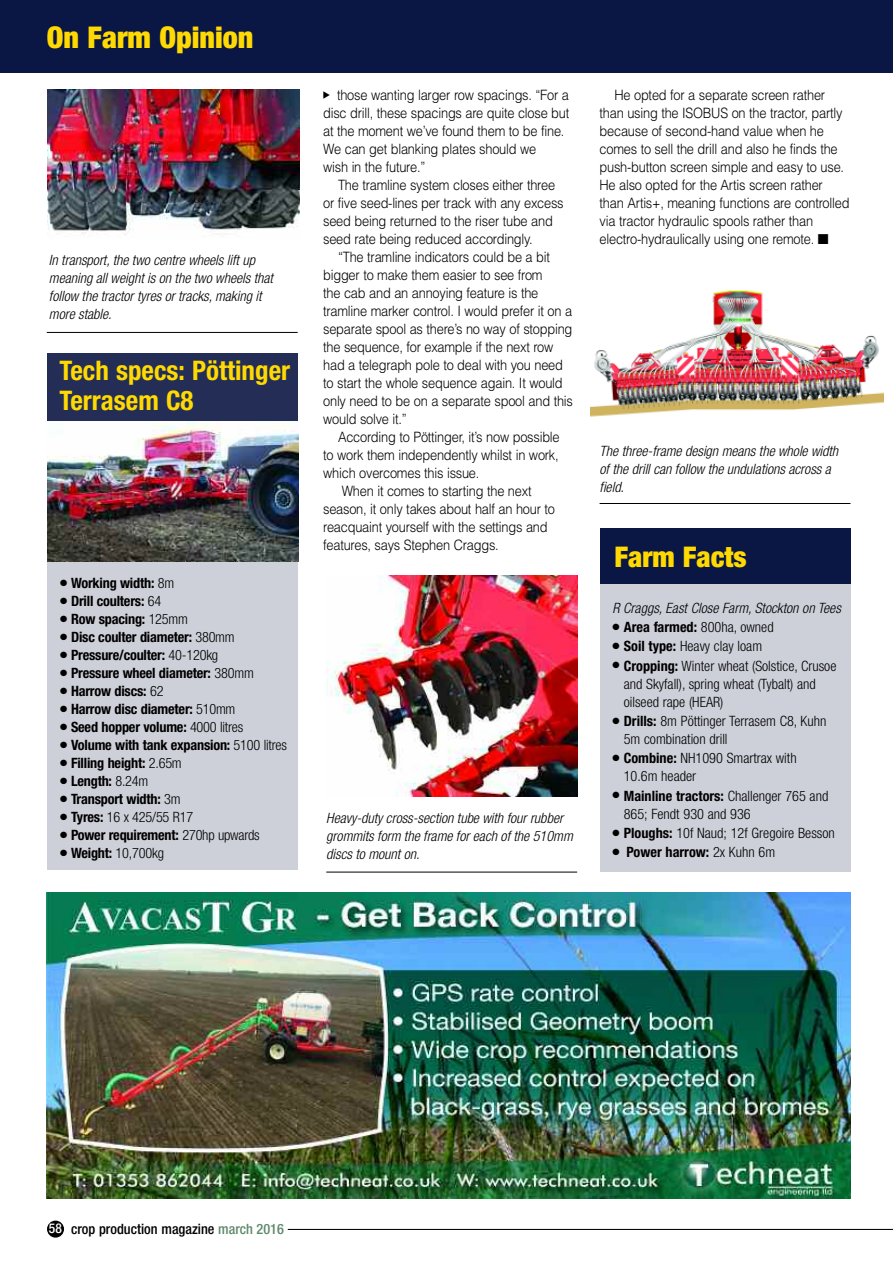
<style>
.page{position:relative;width:893px;height:1263px;background:#fff}
.page>*{position:absolute;margin:0;border:0;box-sizing:border-box;transform-origin:0 0}
.t1{font:900 condensed 30px "Helvetica Neue";color:#ffd902}
.t2{font:900 condensed 28.5px "Helvetica Neue";color:#ffd902}
.t3{font:700 condensed 27px/30px "Helvetica Neue";color:#ffd902}
.t4{font:300 14.25px/18px "Helvetica";letter-spacing:-.015em;color:#000;scale:.9 1}
.t5{font:700 condensed 14.25px "Helvetica Neue";letter-spacing:-.015em;color:#000}
.t6{font:italic 300 condensed 14.25px/18px "Helvetica Neue";color:#000}
.t7{font:300 condensed 14.25px/18px "Helvetica Neue";color:#000}
.t8{font:500 condensed 14.25px "Helvetica Neue";color:#000}
.s1{font-weight:300}
.s2{font-weight:700}
.s3{font-size:13.5px;color:#fff}
.s4{color:#60896c}
</style>
<div class="page">
<div style="left:600px;top:582px;width:250px;height:289px;background:#ced0d9"></div>
<div style="left:600px;top:528px;width:250px;height:56px;background:#0a1643"></div>
<img style="left:48px;top:90px;width:252px;height:147px">
<img style="left:326px;top:576px;width:251px;height:220px">
<img style="left:591px;top:290px;width:292px;height:127px">
<div style="left:0;top:0;width:893px;height:72px;background:#0a1643"></div>
<img style="left:47px;top:892px;width:803px;height:307px">
<div style="left:47px;top:1220px;width:17px;height:17px;background:#000;border-radius:50%"></div>
<hr style="left:288px;top:1229px;width:605px;height:1px;background:#000">
<hr style="left:47px;top:332px;width:251px;height:1px;background:#000">
<hr style="left:326px;top:872px;width:251px;height:1px;background:#000">
<hr style="left:600px;top:503px;width:250px;height:1px;background:#000">
<div style="left:47px;top:419px;width:251px;height:451px;background:#ced0d9"></div>
<div style="left:47px;top:353px;width:251px;height:69px;background:#232d55"></div>
<img style="left:47px;top:422px;width:252px;height:139px">
<h1 class="t1" style="left:47px;top:27px;width:208px">On Farm Opinion</h1>
<p class="t6" style="left:49px;top:252px;width:226px">In transport, the two centre wheels lift up meaning all weight is on the two wheels that follow the tractor tyres or tracks, making it more stable.</p>
<h3 class="t3" style="left:60px;top:357px;width:232px">Tech specs: Pöttinger<br>Terrasem C8</h3>
<p class="t5" style="left:60px;top:578px;width:115px">● Working width: <span class="s1">8m</span></p>
<p class="t5" style="left:60px;top:596px;width:103px">● Drill coulters: <span class="s1">64</span></p>
<p class="t5" style="left:60px;top:614px;width:129px">● Row spacing: <span class="s1">125mm</span></p>
<p class="t5" style="left:60px;top:632px;width:176px">● Disc coulter diameter: <span class="s1">380mm</span></p>
<p class="t5" style="left:60px;top:650px;width:160px">● Pressure/coulter: <span class="s1">40-120kg</span></p>
<p class="t5" style="left:60px;top:668px;width:195px">● Pressure wheel diameter: <span class="s1">380mm</span></p>
<p class="t5" style="left:60px;top:686px;width:105px">● Harrow discs: <span class="s1">62</span></p>
<p class="t5" style="left:60px;top:704px;width:177px">● Harrow disc diameter: <span class="s1">510mm</span></p>
<p class="t5" style="left:60px;top:722px;width:185px">● Seed hopper volume: <span class="s1">4000 litres</span></p>
<p class="t5" style="left:60px;top:740px;width:228px">● Volume with tank expansion: <span class="s1">5100 litres</span></p>
<p class="t5" style="left:60px;top:758px;width:123px">● Filling height: <span class="s1">2.65m</span></p>
<p class="t5" style="left:60px;top:776px;width:90px">● Length: <span class="s1">8.24m</span></p>
<p class="t5" style="left:60px;top:794px;width:122px">● Transport width: <span class="s1">3m</span></p>
<p class="t7" style="left:60px;top:809px;width:135px">● <span class="s2">Tyres:</span> 16 x 425/55 R17</p>
<p class="t5" style="left:60px;top:830px;width:201px">● Power requirement: <span class="s1">270hp upwards</span></p>
<p class="t7" style="left:60px;top:845px;width:105px">● <span class="s2">Weight:</span> 10,700kg</p>
<p class="t4" style="left:323px;top:86px;width:275px;text-indent:14px">those wanting larger row spacings. “For a disc drill, these spacings are quite close but at the moment we’ve found them to be fine.<br>We can get blanking plates should we<br>wish in the future.”</p>
<p class="t4" style="left:323px;top:176px;width:269px;text-indent:15px">The tramline system closes either three or five seed-lines per track with any excess seed being returned to the riser tube and seed rate being reduced accordingly.</p>
<p class="t4" style="left:323px;top:248px;width:279px;text-indent:15px">“The tramline indicators could be a bit bigger to make them easier to see from<br>the cab and an annoying feature is the tramline marker control. I would prefer it on a separate spool as there’s no way of stopping the sequence, for example if the next row had a telegraph pole to deal with you need to start the whole sequence again. It would only need to be on a separate spool and this would solve it.”</p>
<p class="t4" style="left:338px;top:428px;width:248px">According to Pöttinger, it’s now possible</p>
<p class="t4" style="left:323px;top:446px;width:263px">to work them independently whilst in work,</p>
<p class="t4" style="left:323px;top:464px;width:175px">which overcomes this issue.</p>
<p class="t4" style="left:342px;top:482px;width:212px">When it comes to starting the next</p>
<p class="t4" style="left:323px;top:500px;width:259px">season, it only takes about half an hour to</p>
<p class="t4" style="left:323px;top:518px;width:251px">reacquaint yourself with the settings and</p>
<p class="t4" style="left:323px;top:536px;width:197px">features, says Stephen Craggs.</p>
<p class="t6" style="left:326px;top:810px;width:248px">Heavy-duty cross-section tube with four rubber grommits form the frame for each of the 510mm discs to mount on.</p>
<p class="t4" style="left:600px;top:86px;width:279px;text-indent:15px">He opted for a separate screen rather than using the ISOBUS on the tractor, partly because of second-hand value when he comes to sell the drill and also he finds the push-button screen simple and easy to use.<br>He also opted for the Artis screen rather than Artis+, meaning functions are controlled via tractor hydraulic spools rather than electro-hydraulically using one remote. ■</p>
<p class="t6" style="left:600px;top:443px;width:240px">The three-frame design means the whole width of the drill can follow the undulations across a field.</p>
<h2 class="t2" style="left:614px;top:546px;width:134px">Farm Facts</h2>
<p class="t6" style="left:612px;top:600px;width:230px">R Craggs, East Close Farm, Stockton on Tees</p>
<p class="t5" style="left:612px;top:622px;width:163px">● Area farmed: <span class="s1">800ha, owned</span></p>
<p class="t7" style="left:612px;top:639px;width:151px">● <span class="s2">Soil type:</span> Heavy clay loam</p>
<p class="t7" style="left:624px;top:658px;width:214px;text-indent:-11px">● <span class="s2">Cropping:</span> Winter wheat (Solstice, Crusoe and Skyfall), spring wheat (Tybalt) and oilseed rape (HEAR)</p>
<p class="t7" style="left:624px;top:713px;width:204px;text-indent:-11px">● <span class="s2">Drills:</span> 8m Pöttinger Terrasem C8, Kuhn<br>5m combination drill</p>
<p class="t7" style="left:624px;top:750px;width:174px;text-indent:-11px">● <span class="s2">Combine:</span> NH1090 Smartrax with<br>10.6m header</p>
<p class="t7" style="left:624px;top:788px;width:206px;text-indent:-11px">● <span class="s2">Mainline tractors:</span> Challenger 765 and<br>865; Fendt 930 and 936</p>
<p class="t7" style="left:612px;top:825px;width:224px">● <span class="s2">Ploughs:</span> 10f Naud; 12f Gregoire Besson</p>
<p class="t5" style="left:612px;top:847px;width:164px">● Power harrow: <span class="s1">2x Kuhn 6m</span></p>
<p class="t8" style="left:49px;top:1224px;width:237px"><span class="s3">58</span> crop production magazine <span class="s4">march 2016</span></p>
</div>
